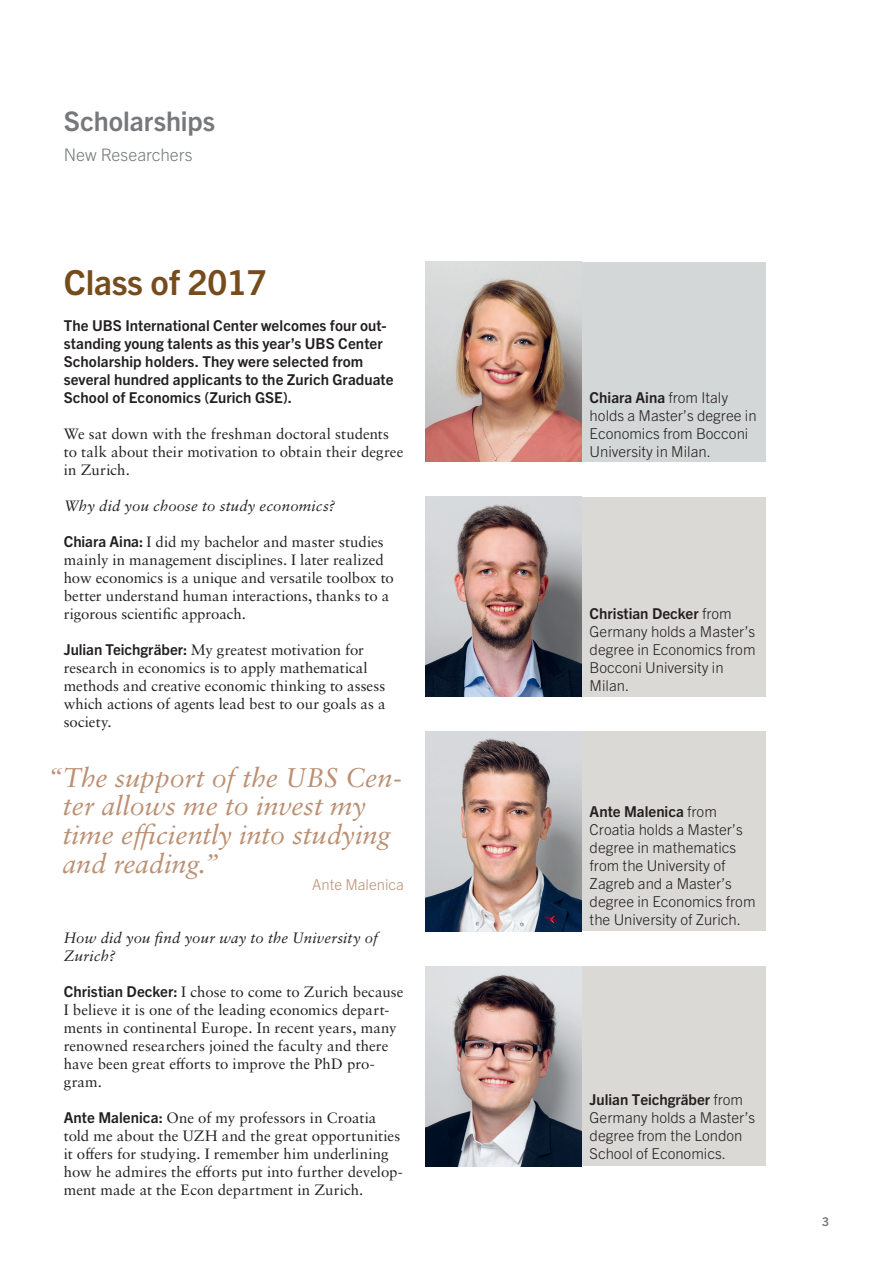
<style>
.page{position:relative;width:893px;height:1263px;background:#fff}
.page>*{position:absolute;margin:0;border:0;box-sizing:border-box;transform-origin:0 0}
.t1{font:700 34.5px "Trade Gothic Next LT Pro";letter-spacing:-.005em;color:#774c1d}
.t2{font:italic 27px/28.5px "Sabon LT Pro";color:#bb9073}
.t3{font:700 27px "Trade Gothic Next LT Pro";color:#76787b}
.t4{font:300 17.25px "Trade Gothic Next LT Pro";color:#76787b}
.t5{font:15px/18px "Sabon LT Pro";color:#231f20}
.t6{font:300 15px/18px "Trade Gothic Next LT Pro";color:#231f20}
.t7{font:700 15px/18px "Trade Gothic Next LT Pro";letter-spacing:.005em;color:#231f20}
.t8{font:italic 15px/18px "Sabon LT Pro";letter-spacing:.01em;color:#231f20}
.t9{font:300 15px "Trade Gothic Next LT Pro";color:#bb9073}
.t10{font:700 12px "Trade Gothic Next LT Pro";color:#76787b}
.s1{font-family:"Trade Gothic Next LT Pro";font-weight:700}
.s2{font-weight:700}
</style>
<div class="page">
<div style="left:582px;top:262px;width:183px;height:200px;background:#d4d7d7"></div>
<img style="left:425px;top:262px;width:157px;height:200px">
<div style="left:582px;top:731px;width:183px;height:200px;background:#dad9d6"></div>
<img style="left:425px;top:731px;width:157px;height:200px">
<div style="left:582px;top:497px;width:183px;height:199px;background:#dad9d6"></div>
<img style="left:425px;top:497px;width:157px;height:199px">
<div style="left:582px;top:966px;width:183px;height:200px;background:#dad9d6"></div>
<img style="left:425px;top:966px;width:157px;height:200px">
<h2 class="t3" style="left:64px;top:103px;width:153px">Scholarships</h2>
<p class="t4" style="left:64px;top:143px;width:130px">New Researchers</p>
<h1 class="t1" style="left:64px;top:258px;width:204px">Class of 2017</h1>
<p class="t7" style="left:64px;top:315px;width:331px">The UBS International Center welcomes four out&shy;standing young talents as this year’s UBS Center Scholarship holders. They were selected from several hundred applicants to the Zurich Graduate School of Economics (Zurich GSE).</p>
<p class="t5" style="left:64px;top:424px;width:341px">We sat down with the freshman doctoral students to talk about their motivation to obtain their degree in Zurich.</p>
<p class="t8" style="left:64px;top:496px;width:273px">Why did you choose to study economics?</p>
<p class="t5" style="left:64px;top:532px;width:332px"><span class="s1">Chiara Aina:</span> I did my bachelor and master studies mainly in management disciplines. I later realized how economics is a unique and versatile toolbox to better understand human interactions, thanks to a rigorous scientific approach.</p>
<p class="t5" style="left:64px;top:640px;width:323px"><span class="s1">Julian Teichgräber:</span> My greatest motivation for research in economics is to apply mathematical methods and creative economic thinking to assess which actions of agents lead best to our goals as a society.</p>
<h2 class="t2" style="left:63px;top:763px;width:341px;text-indent:-15px">“The support of the UBS Cen&shy;ter allows me to invest my time efficiently into studying and reading.”</h2>
<p class="t9" style="left:312px;top:874px;width:93px">Ante Malenica</p>
<p class="t8" style="left:64px;top:928px;width:316px">How did you find your way to the University of<br>Zurich?</p>
<p class="t5" style="left:64px;top:982px;width:341px"><span class="s1">Christian Decker:</span> I chose to come to Zurich because I believe it is one of the leading economics depart&shy;ments in continental Europe. In recent years, many renowned researchers joined the faculty and there have been great efforts to improve the PhD pro&shy;gram.</p>
<p class="t5" style="left:64px;top:1108px;width:341px"><span class="s1">Ante Malenica:</span> One of my professors in Croatia told me about the UZH and the great opportunities it offers for studying. I remember him underlining how he admires the efforts put into further develop&shy;ment made at the Econ department in Zurich.</p>
<p class="t6" style="left:590px;top:387px;width:168px"><span class="s2">Chiara Aina</span> from Italy holds a Master’s degree in<br>Economics from Bocconi<br>University in Milan.</p>
<p class="t6" style="left:590px;top:603px;width:167px"><span class="s2">Christian Decker</span> from<br>Germany holds a Master’s degree in Economics from<br>Bocconi University in<br>Milan.</p>
<p class="t6" style="left:590px;top:801px;width:167px"><span class="s2">Ante Malenica</span> from<br>Croatia holds a Master’s degree in mathematics from the University of<br>Zagreb and a Master’s degree in Economics from the University of Zurich.</p>
<p class="t6" style="left:590px;top:1089px;width:167px"><span class="s2">Julian Teichgräber</span> from<br>Germany holds a Master’s degree from the London<br>School of Economics.</p>
<p class="t10" style="left:822px;top:1214px;width:8px">3</p>
</div>
